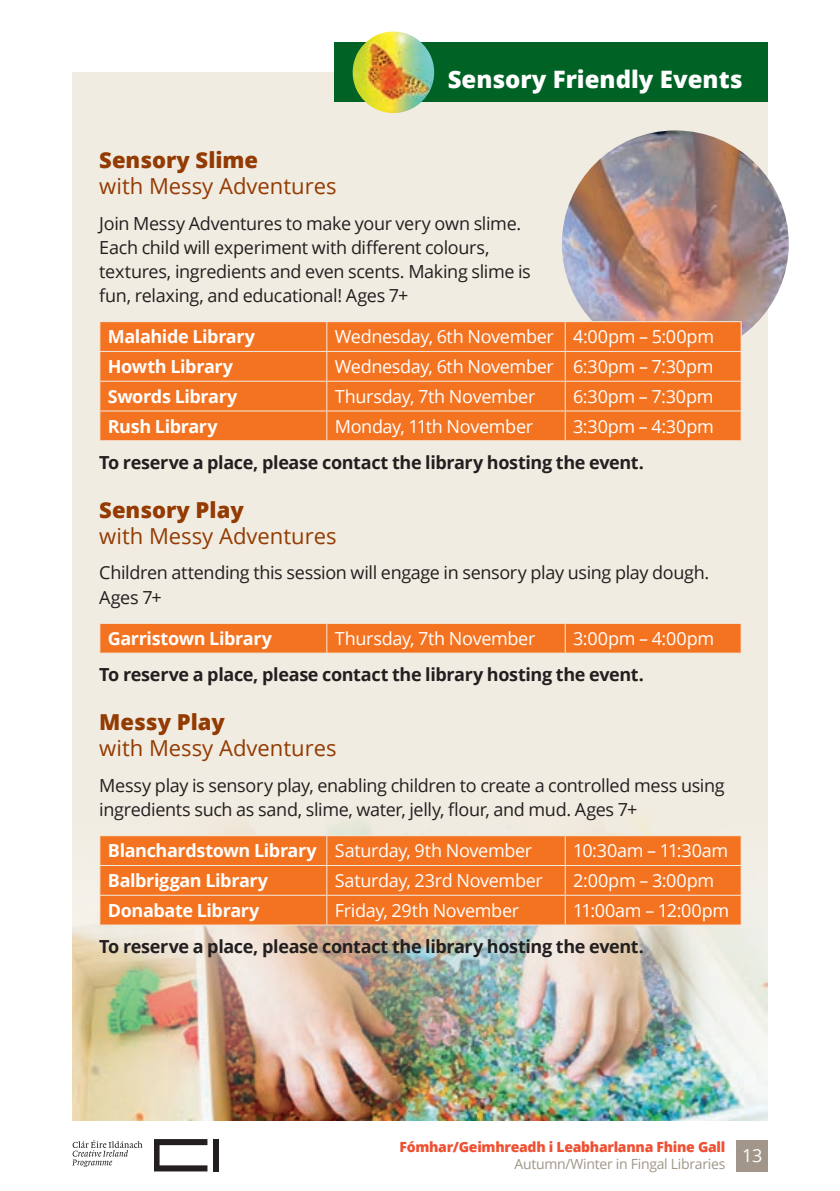
<style>
.page{position:relative;width:840px;height:1191px;background:#fff}
.page>*{position:absolute;margin:0;border:0;box-sizing:border-box;transform-origin:0 0}
.t1{font:800 24px "Open Sans";color:#fff}
.t2{font:22px "Open Sans";color:#933b03}
.t3{font:800 22px "Open Sans";color:#933b03}
.t4{font:18px/24px "Open Sans";letter-spacing:-.02em;color:#231f20}
.t5{font:18px "Open Sans";letter-spacing:-.02em;color:#fff}
.t6{font:700 18px "Open Sans";letter-spacing:-.02em;color:#231f20}
.t7{font:700 18px "Open Sans";letter-spacing:-.02em;color:#fff}
.t8{font:800 14px/16.8px "Open Sans";letter-spacing:-.02em;color:#ef5032}
.s1{font-weight:400}
.s2{font-weight:400;color:#a19689}
</style>
<div class="page">
<div style="left:72px;top:72px;width:695px;height:1047px;background:#f1ece1"></div>
<div style="left:736px;top:1140px;width:31px;height:31px;background:#a19689"></div>
<svg style="left:72px;top:1140px;width:70px;height:26px"></svg>
<svg style="left:154px;top:1139px;width:53px;height:32px"></svg>
<div style="left:213px;top:1139px;width:5px;height:32px;background:#231f20"></div>
<img style="left:72px;top:821px;width:695px;height:299px">
<div style="left:334px;top:43px;width:433px;height:59px;background:#006224"></div>
<img style="left:352px;top:32px;width:82px;height:81px;border-radius:41px">
<img style="left:561px;top:130px;width:227px;height:227px;border-radius:113px">
<div style="left:100px;top:322px;width:640px;height:118px;background:#f47321"></div>
<hr style="left:99px;top:351px;width:227px;height:1px;background:#f1ece1">
<hr style="left:326px;top:351px;width:239px;height:1px;background:#f1ece1">
<hr style="left:565px;top:351px;width:176px;height:1px;background:#f1ece1">
<hr style="left:99px;top:381px;width:227px;height:1px;background:#f1ece1">
<hr style="left:326px;top:381px;width:239px;height:1px;background:#f1ece1">
<hr style="left:565px;top:381px;width:176px;height:1px;background:#f1ece1">
<hr style="left:99px;top:410px;width:227px;height:1px;background:#f1ece1">
<hr style="left:326px;top:410px;width:239px;height:1px;background:#f1ece1">
<svg style="left:326px;top:322px;width:1px;height:118px"></svg>
<hr style="left:565px;top:410px;width:176px;height:1px;background:#f1ece1">
<svg style="left:564px;top:322px;width:1px;height:118px"></svg>
<hr style="left:565px;top:321px;width:176px;height:1px;background:#f1ece1">
<svg style="left:99px;top:322px;width:1px;height:118px"></svg>
<svg style="left:740px;top:322px;width:1px;height:118px"></svg>
<div style="left:99px;top:623px;width:642px;height:29px;background:#f47321"></div>
<div style="left:100px;top:836px;width:640px;height:88px;background:#f47321"></div>
<hr style="left:99px;top:865px;width:227px;height:1px;background:#f1ece1">
<hr style="left:326px;top:865px;width:239px;height:1px;background:#f1ece1">
<hr style="left:565px;top:865px;width:176px;height:1px;background:#f1ece1">
<hr style="left:99px;top:894px;width:227px;height:1px;background:#f1ece1">
<hr style="left:326px;top:894px;width:239px;height:1px;background:#f1ece1">
<svg style="left:326px;top:836px;width:1px;height:88px"></svg>
<hr style="left:565px;top:894px;width:176px;height:1px;background:#f1ece1">
<svg style="left:564px;top:836px;width:1px;height:88px"></svg>
<hr style="left:99px;top:835px;width:227px;height:1px;background:#f1ece1">
<hr style="left:326px;top:835px;width:239px;height:1px;background:#f1ece1">
<hr style="left:565px;top:835px;width:176px;height:1px;background:#f1ece1">
<svg style="left:99px;top:836px;width:1px;height:88px"></svg>
<svg style="left:740px;top:836px;width:1px;height:88px"></svg>
<hr style="left:99px;top:924px;width:227px;height:1px;background:#f1ece1">
<hr style="left:326px;top:924px;width:239px;height:1px;background:#f1ece1">
<hr style="left:565px;top:924px;width:176px;height:1px;background:#f1ece1">
<h1 class="t1" style="left:447px;top:61px;width:296px">Sensory Friendly Events</h1>
<p class="t3" style="left:99px;top:143px;width:160px">Sensory Slime</p>
<p class="t2" style="left:99px;top:171px;width:239px">with Messy Adventures</p>
<p class="t4" style="left:99px;top:211px;width:433px">Join Messy Adventures to make your very own slime.<br>Each child will experiment with different colours, textures, ingredients and even scents. Making slime is fun, relaxing, and educational! Ages 7+</p>
<p class="t7" style="left:108px;top:324px;width:149px">Malahide Library</p>
<p class="t5" style="left:334px;top:324px;width:380px">Wednesday, 6th November 4:00pm – 5:00pm</p>
<p class="t7" style="left:108px;top:354px;width:127px">Howth Library</p>
<p class="t5" style="left:334px;top:354px;width:380px">Wednesday, 6th November 6:30pm – 7:30pm</p>
<p class="t7" style="left:108px;top:384px;width:131px">Swords Library</p>
<p class="t5" style="left:334px;top:384px;width:202px">Thursday, 7th November</p>
<p class="t5" style="left:573px;top:384px;width:142px">6:30pm – 7:30pm</p>
<p class="t7" style="left:108px;top:413px;width:111px">Rush Library</p>
<p class="t5" style="left:334px;top:414px;width:200px">Monday, 11th November</p>
<p class="t5" style="left:573px;top:414px;width:142px">3:30pm – 4:30pm</p>
<p class="t6" style="left:99px;top:449px;width:546px">To reserve a place, please contact the library hosting the event.</p>
<p class="t3" style="left:99px;top:493px;width:146px">Sensory Play</p>
<p class="t2" style="left:99px;top:521px;width:239px">with Messy Adventures</p>
<p class="t4" style="left:99px;top:560px;width:611px">Children attending this session will engage in sensory play using play dough.<br>Ages 7+</p>
<p class="t7" style="left:108px;top:626px;width:166px">Garristown Library</p>
<p class="t5" style="left:334px;top:626px;width:202px">Thursday, 7th November</p>
<p class="t5" style="left:573px;top:626px;width:142px">3:00pm – 4:00pm</p>
<p class="t6" style="left:99px;top:661px;width:546px">To reserve a place, please contact the library hosting the event.</p>
<p class="t3" style="left:99px;top:705px;width:127px">Messy Play</p>
<p class="t2" style="left:99px;top:733px;width:239px">with Messy Adventures</p>
<p class="t4" style="left:99px;top:773px;width:626px">Messy play is sensory play, enabling children to create a controlled mess using ingredients such as sand, slime, water, jelly, flour, and mud. Ages 7+</p>
<p class="t7" style="left:108px;top:838px;width:425px">Blanchardstown Library <span class="s1">Saturday, 9th November</span></p>
<p class="t5" style="left:573px;top:838px;width:156px">10:30am – 11:30am</p>
<p class="t7" style="left:108px;top:868px;width:162px">Balbriggan Library</p>
<p class="t5" style="left:334px;top:868px;width:209px">Saturday, 23rd November</p>
<p class="t5" style="left:573px;top:868px;width:142px">2:00pm – 3:00pm</p>
<p class="t7" style="left:108px;top:897px;width:153px">Donabate Library</p>
<p class="t5" style="left:334px;top:898px;width:186px">Friday, 29th November</p>
<p class="t5" style="left:573px;top:898px;width:157px">11:00am – 12:00pm</p>
<p class="t6" style="left:99px;top:933px;width:546px">To reserve a place, please contact the library hosting the event.</p>
<p class="t8" style="left:514px;top:1137px;width:249px;text-indent:-115px">Fómhar/Geimhreadh i Leabharlanna Fhine Gall<br><span class="s2">Autumn/Winter in Fingal Libraries</span> <sup>13</sup></p>
</div>
